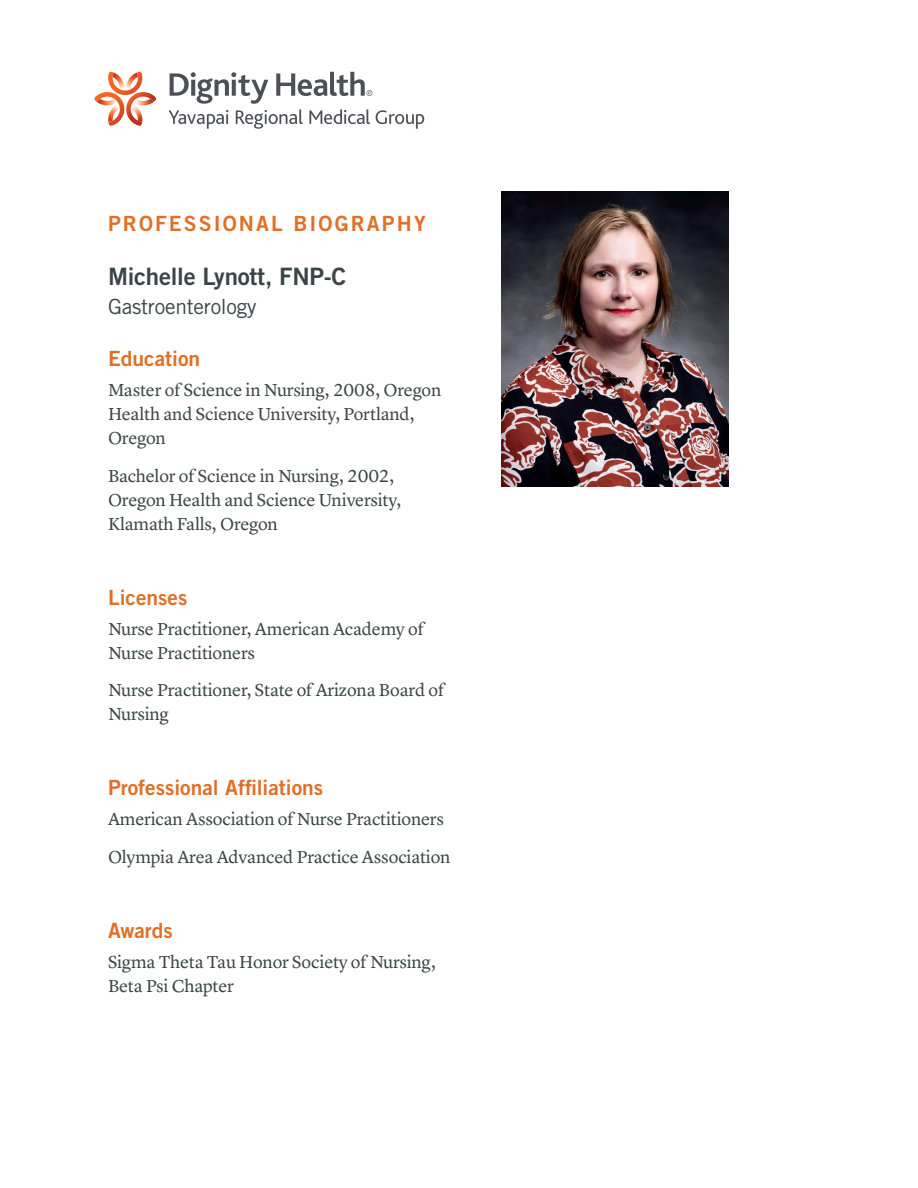
<style>
.page{position:relative;width:918px;height:1188px;background:#fff}
.page>*{position:absolute;margin:0;border:0;box-sizing:border-box;transform-origin:0 0}
.t1{font:24px "Trade Gothic LT Std Bd 2";letter-spacing:-.01em;color:#3b4547}
.t2{font:21px "Trade Gothic LT Std Bd 2";color:#e16f25}
.t3{font:21px "Trade Gothic LT Std Bd 2";letter-spacing:.1em;color:#e16f25}
.t4{font:21px "Trade Gothic LT Std";letter-spacing:-.01em;color:#3b4547}
.t5{font:18px/24px "Lyon Text";letter-spacing:-.01em;color:#3b4547}
</style>
<div class="page">
<svg style="left:94px;top:72px;width:62px;height:54px"></svg>
<img style="left:133px;top:102px;width:21px;height:3px">
<img style="left:133px;top:99px;width:21px;height:3px">
<svg style="left:169px;top:72px;width:255px;height:57px"></svg>
<img style="left:501px;top:192px;width:228px;height:294px">
<p class="t3" style="left:108px;top:211px;width:319px">PROFESSIONAL BIOGRAPHY</p>
<h1 class="t1" style="left:108px;top:262px;width:240px">Michelle Lynott, FNP-C</h1>
<p class="t4" style="left:108px;top:294px;width:150px">Gastroenterology</p>
<p class="t2" style="left:108px;top:346px;width:94px">Education</p>
<p class="t5" style="left:108px;top:377px;width:335px">Master of Science in Nursing, 2008, Oregon<br>Health and Science University, Portland,<br>Oregon</p>
<p class="t5" style="left:108px;top:462px;width:295px">Bachelor of Science in Nursing, 2002,<br>Oregon Health and Science University,<br>Klamath Falls, Oregon</p>
<p class="t2" style="left:108px;top:584px;width:81px">Licenses</p>
<p class="t5" style="left:108px;top:615px;width:317px">Nurse Practitioner, American Academy of<br>Nurse Practitioners</p>
<p class="t5" style="left:108px;top:677px;width:338px">Nurse Practitioner, State of Arizona Board of<br>Nursing</p>
<p class="t2" style="left:108px;top:775px;width:217px">Professional Affiliations</p>
<p class="t5" style="left:108px;top:799px;width:344px;line-height:37.5px">American Association of Nurse Practitioners<br>Olympia Area Advanced Practice Association</p>
<p class="t2" style="left:108px;top:917px;width:66px">Awards</p>
<p class="t5" style="left:108px;top:948px;width:329px">Sigma Theta Tau Honor Society of Nursing,<br>Beta Psi Chapter</p>
</div>
